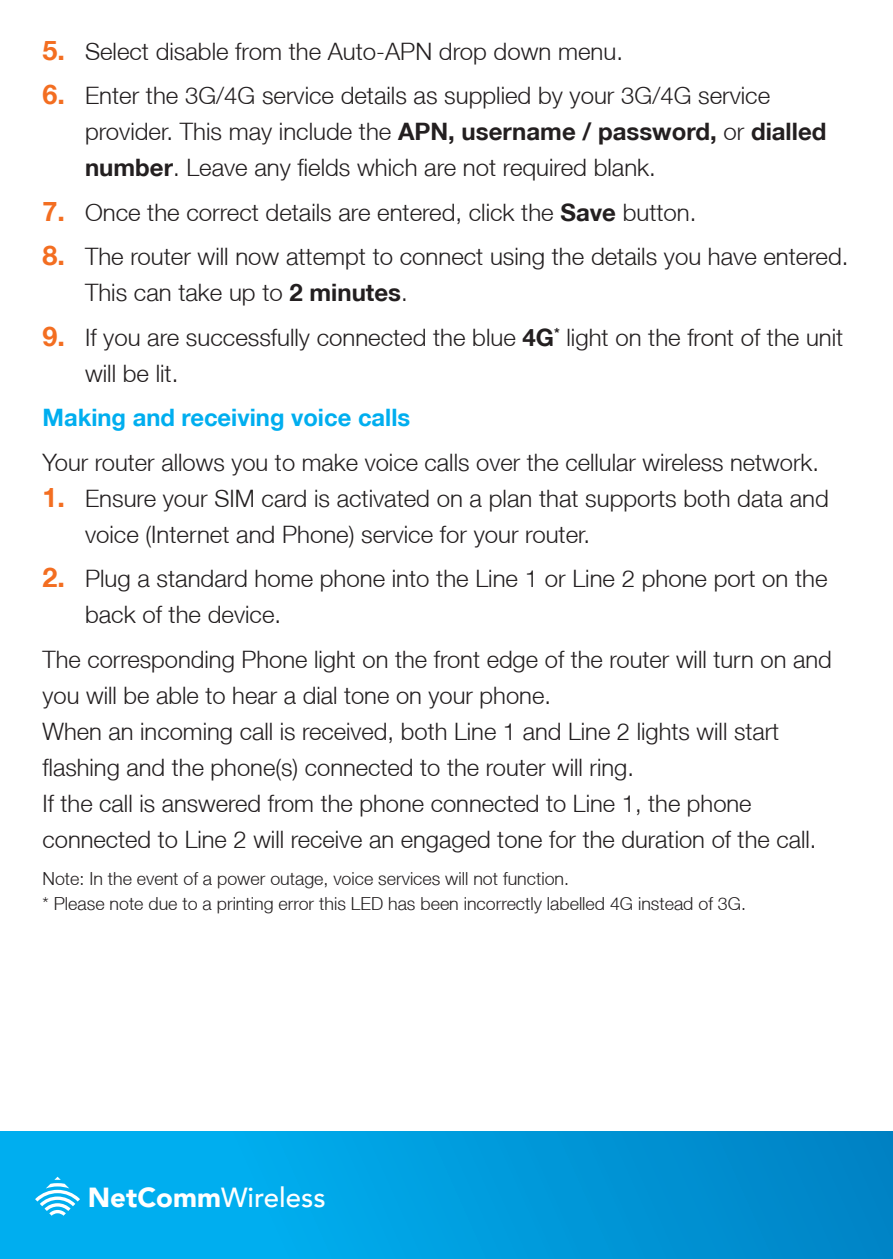
<style>
.page{position:relative;width:893px;height:1259px;background:#fff}
.page>*{position:absolute;margin:0;border:0;box-sizing:border-box;transform-origin:0 0}
.t1{font:500 27.6px "Avenir LT";color:#fff}
.Body_Copy{font:300 24px/36px "Helvetica Neue LT";color:#231f20}
.Numbered_Points{font:700 24px "Helvetica Neue LT";color:#00aeef}
.Body_Copy-2{font:300 18px "Helvetica Neue LT";color:#231f20}
.s1{font-weight:700;font-size:27px;color:#f36e21}
.s2{font-weight:700}
.s3{font-weight:900}
</style>
<div class="page">
<div style="left:0;top:1131px;width:893px;height:128px;background:linear-gradient(to right,#00b7f7,#0085c6)"></div>
<svg style="left:35px;top:1176px;width:45px;height:39px"></svg>
<p class="Body_Copy" style="left:43px;top:33px;width:582px"><span class="s1">5.</span> Select disable from the Auto-APN drop down menu.</p>
<p class="Body_Copy" style="left:85px;top:77px;width:743px;text-indent:-43px"><span class="s1">6.</span> Enter the 3G/4G service details as supplied by your 3G/4G service provider. This may include the <span class="s2">APN, username / password,</span> or <span class="s2">dialled number</span>. Leave any fields which are not required blank.</p>
<p class="Body_Copy" style="left:43px;top:194px;width:655px"><span class="s1">7.</span> Once the correct details are entered, click the <span class="s2">Save</span> button.</p>
<p class="Body_Copy" style="left:85px;top:238px;width:765px;text-indent:-43px"><span class="s1">8.</span> The router will now attempt to connect using the details you have entered.<br>This can take up to <span class="s2">2 minutes</span>.</p>
<p class="Body_Copy" style="left:85px;top:319px;width:760px;text-indent:-43px"><span class="s1">9.</span> If you are successfully connected the blue <span class="s2">4G</span><sup>*</sup> light on the front of the unit will be lit.</p>
<p class="Numbered_Points" style="left:43px;top:403px;width:369px">Making and receiving voice calls</p>
<p class="Body_Copy" style="left:43px;top:444px;width:778px">Your router allows you to make voice calls over the cellular wireless network.</p>
<p class="Body_Copy" style="left:85px;top:480px;width:745px;text-indent:-43px"><span class="s1">1.</span> Ensure your SIM card is activated on a plan that supports both data and voice (Internet and Phone) service for your router.</p>
<p class="Body_Copy" style="left:85px;top:560px;width:744px;text-indent:-43px"><span class="s1">2.</span> Plug a standard home phone into the Line 1 or Line 2 phone port on the back of the device.</p>
<p class="Body_Copy" style="left:43px;top:641px;width:791px">The corresponding Phone light on the front edge of the router will turn on and you will be able to hear a dial tone on your phone.</p>
<p class="Body_Copy" style="left:43px;top:713px;width:738px">When an incoming call is received, both Line 1 and Line 2 lights will start flashing and the phone(s) connected to the router will ring.</p>
<p class="Body_Copy" style="left:43px;top:785px;width:775px">If the call is answered from the phone connected to Line 1, the phone connected to Line 2 will receive an engaged tone for the duration of the call.</p>
<p class="Body_Copy-2" style="left:43px;top:868px;width:528px">Note: In the event of a power outage, voice services will not function.</p>
<p class="Body_Copy-2" style="left:43px;top:892px;width:705px">* Please note due to a printing error this LED has been incorrectly labelled 4G instead of 3G.</p>
<p class="t1" style="left:88px;top:1181px;width:239px"><span class="s3">NetComm</span>Wireless</p>
</div>
